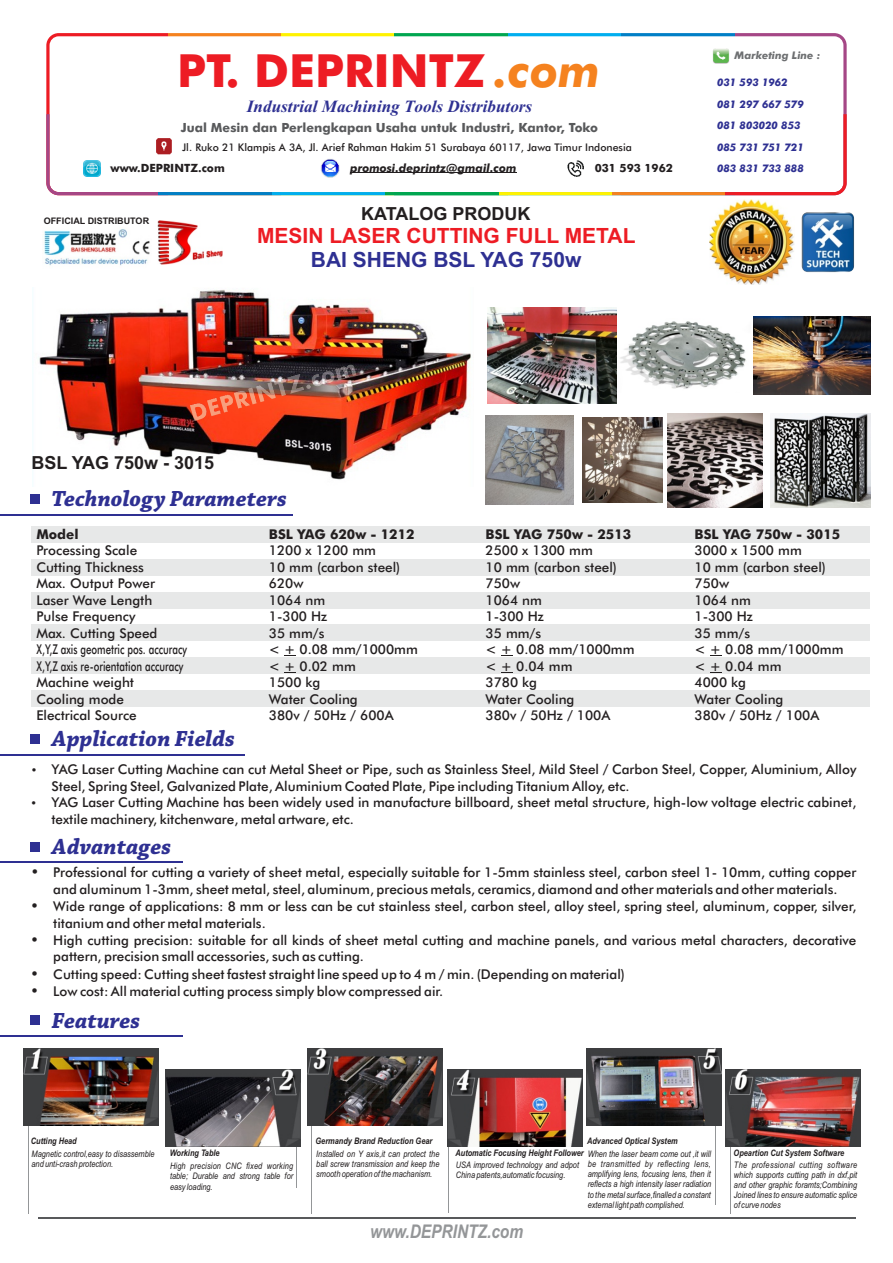
<style>
.page{position:relative;width:893px;height:1263px;background:#fff}
.page>*{position:absolute;margin:0;border:0;box-sizing:border-box;transform-origin:0 0}
.t1{font:700 45.75px "Futura BT";color:#ed1c24}
.t2{font:italic 700 23.1px "Chaparral Pro";color:#2e3092}
.t3{font:700 21.3px "Vijaya";color:#2e3092}
.t4{font:700 21px "Arial";color:#ed1c24}
.t5{font:700 21px "Arial";color:#2e3092}
.t6{font:italic 700 18.9px "Arial Narrow";color:#949698}
.t7{font:700 18px "Arial";color:#231f20}
.t8{font:500 13.5px/16.5px "Futura BT";color:#231f20}
.t9{font:700 13.5px "Futura BT";color:#231f20}
.t10{font:700 12.6px "Futura BT";color:#58595b}
.t11{font:700 11.4px "Futura BT";color:#231f20}
.t12{font:italic 700 11.4px "Futura BT";color:#231f20}
.t13{font:500 10.5px "Futura BT";color:#231f20}
.t14{font:italic 700 10.5px/21.6px "Futura BT";color:#2e3092}
.t15{font:italic 700 10.5px "Futura BT";color:#6d6f71}
.t16{font:italic 9px/10.2px "Arial Narrow";color:#231f20;text-align:justify}
.t17{font:italic 700 9px "Arial Narrow";color:#231f20}
.t18{font:italic 9px/11.2px "Arial Narrow";letter-spacing:.03em;color:#231f20;text-align:right}
.t19{font:700 9px "Arial";color:#231f20}
.s1{font-style:italic;color:#f5821f}
.s2{font-weight:700}
</style>
<div class="page">
<img style="left:46px;top:33px;width:801px;height:81px">
<img style="left:46px;top:114px;width:801px;height:81px">
<img style="left:155px;top:138px;width:18px;height:18px">
<img style="left:321px;top:159px;width:19px;height:19px">
<hr style="left:350px;top:173px;width:167px;height:1px;background:#231f20">
<img style="left:83px;top:160px;width:17px;height:17px">
<img style="left:567px;top:160px;width:17px;height:17px">
<img style="left:713px;top:49px;width:16px;height:16px">
<hr style="left:38px;top:1217px;width:817px;height:2px;background:#58595b">
<img style="left:709px;top:199px;width:85px;height:86px">
<img style="left:157px;top:220px;width:66px;height:44px">
<img style="left:44px;top:229px;width:106px;height:37px">
<img style="left:802px;top:212px;width:52px;height:60px;border-radius:6px">
<img style="left:668px;top:413px;width:94px;height:94px">
<img style="left:620px;top:321px;width:126px;height:68px">
<div style="left:31px;top:526px;width:839px;height:16px;background:#e7e8e8"></div>
<div style="left:31px;top:559px;width:839px;height:16px;background:#e7e8e8"></div>
<div style="left:31px;top:592px;width:839px;height:16px;background:#e7e8e8"></div>
<div style="left:31px;top:625px;width:839px;height:16px;background:#e7e8e8"></div>
<div style="left:31px;top:658px;width:839px;height:16px;background:#e7e8e8"></div>
<div style="left:31px;top:691px;width:839px;height:16px;background:#e7e8e8"></div>
<div style="left:30px;top:495px;width:9px;height:9px;background:#2e3092"></div>
<hr style="left:0;top:514px;width:293px;height:2px;background:#2e3092">
<div style="left:30px;top:734px;width:9px;height:9px;background:#2e3092"></div>
<hr style="left:0;top:754px;width:245px;height:1px;background:#2e3092">
<div style="left:30px;top:842px;width:9px;height:9px;background:#2e3092"></div>
<hr style="left:0;top:862px;width:183px;height:1px;background:#2e3092">
<div style="left:30px;top:1016px;width:9px;height:9px;background:#2e3092"></div>
<hr style="left:0;top:1035px;width:183px;height:2px;background:#2e3092">
<hr style="left:28px;top:1075px;width:1px;height:138px;background:#949698">
<hr style="left:296px;top:1102px;width:1px;height:86px;background:#949698">
<hr style="left:311px;top:1075px;width:1px;height:138px;background:#949698">
<hr style="left:448px;top:1074px;width:1px;height:139px;background:#949698">
<hr style="left:715px;top:1066px;width:1px;height:139px;background:#949698">
<hr style="left:730px;top:1075px;width:1px;height:139px;background:#949698">
<img style="left:39px;top:290px;width:432px;height:190px">
<img style="left:190px;top:366px;width:163px;height:55px">
<img style="left:726px;top:1070px;width:134px;height:77px">
<img style="left:24px;top:1048px;width:134px;height:77px">
<img style="left:166px;top:1070px;width:135px;height:77px">
<img style="left:308px;top:1048px;width:134px;height:77px">
<img style="left:448px;top:1070px;width:135px;height:77px">
<img style="left:586px;top:1048px;width:135px;height:77px">
<img style="left:486px;top:416px;width:88px;height:88px">
<img style="left:770px;top:413px;width:100px;height:94px">
<img style="left:582px;top:418px;width:81px;height:84px">
<img style="left:488px;top:307px;width:129px;height:97px">
<img style="left:754px;top:317px;width:116px;height:77px">
<h1 class="t1" style="left:177px;top:52px;width:425px">PT. DEPRINTZ <span class="s1">.com</span></h1>
<p class="t10" style="left:181px;top:122px;width:419px">Jual Mesin dan Perlengkapan Usaha untuk Industri, Kantor, Toko</p>
<p class="t13" style="left:182px;top:143px;width:451px">Jl. Ruko 21 Klampis A 3A, Jl. Arief Rahman Hakim 51 Surabaya 60117, Jawa Timur Indonesia</p>
<h3 class="t3" style="left:247px;top:92px;width:287px">Industrial Machining Tools Distributors</h3>
<p class="t11" style="left:111px;top:163px;width:116px">www.DEPRINTZ.com</p>
<p class="t12" style="left:350px;top:163px;width:168px">promosi.deprintz@gmail.com</p>
<p class="t11" style="left:595px;top:163px;width:80px">031 593 1962</p>
<h3 class="t7" style="left:361px;top:207px;width:171px">KATALOG PRODUK</h3>
<h3 class="t4" style="left:257px;top:228px;width:380px">MESIN LASER CUTTING FULL METAL</h3>
<h3 class="t5" style="left:311px;top:251px;width:272px">BAI SHENG BSL YAG 750w</h3>
<p class="t19" style="left:44px;top:217px;width:107px">OFFICIAL DISTRIBUTOR</p>
<p class="t15" style="left:735px;top:51px;width:87px">Marketing Line :</p>
<p class="t14" style="left:717px;top:72px;width:88px">031 593 1962<br>081 297 667 579<br>081 803020 853<br>085 731 751 721<br>083 831 733 888</p>
<h3 class="t7" style="left:32px;top:456px;width:184px">BSL YAG 750w - 3015</h3>
<h2 class="t2" style="left:52px;top:489px;width:237px">Technology Parameters</h2>
<p class="t9" style="left:36px;top:529px;width:44px">Model</p>
<p class="t8" style="left:36px;top:544px;width:152px">Processing Scale<br>Cutting Thickness<br>Max. Output Power<br>Laser Wave Length<br>Pulse Frequency<br>Max. Cutting Speed<br>X,Y,Z axis geometric pos. accuracy<br>X,Y,Z axis re-orientation accuracy<br>Machine weight<br>Cooling mode<br>Electrical Source</p>
<p class="t9" style="left:269px;top:529px;width:147px">BSL YAG 620w - 1212</p>
<p class="t8" style="left:269px;top:544px;width:150px">1200 x 1200 mm<br>10 mm (carbon steel)<br>620w<br>1064 nm<br>1-300 Hz<br>35 mm/s<br>&lt; + 0.08 mm/1000mm &lt; + 0.02 mm<br>1500 kg<br>Water Cooling<br>380v / 50Hz / 600A</p>
<p class="t9" style="left:486px;top:529px;width:147px">BSL YAG 750w - 2513</p>
<p class="t8" style="left:486px;top:544px;width:150px">2500 x 1300 mm<br>10 mm (carbon steel)<br>750w<br>1064 nm<br>1-300 Hz<br>35 mm/s<br>&lt; + 0.08 mm/1000mm &lt; + 0.04 mm<br>3780 kg<br>Water Cooling<br>380v / 50Hz / 100A</p>
<p class="t9" style="left:695px;top:529px;width:147px">BSL YAG 750w - 3015</p>
<p class="t8" style="left:695px;top:544px;width:150px">3000 x 1500 mm<br>10 mm (carbon steel)<br>750w<br>1064 nm<br>1-300 Hz<br>35 mm/s<br>&lt; + 0.08 mm/1000mm &lt; + 0.04 mm<br>4000 kg<br>Water Cooling<br>380v / 50Hz / 100A</p>
<h2 class="t2" style="left:52px;top:729px;width:184px">Application Fields</h2>
<p class="t8" style="left:52px;top:762px;width:806px;text-indent:-20px">• YAG Laser Cutting Machine can cut Metal Sheet or Pipe, such as Stainless Steel, Mild Steel / Carbon Steel, Copper, Aluminium, Alloy<br>Steel, Spring Steel, Galvanized Plate, Aluminium Coated Plate, Pipe including Titanium Alloy, etc.</p>
<p class="t8" style="left:52px;top:795px;width:806px;text-indent:-20px">• YAG Laser Cutting Machine has been widely used in manufacture billboard, sheet metal structure, high-low voltage electric cabinet, textile machinery, kitchenware, metal artware, etc.</p>
<h2 class="t2" style="left:52px;top:836px;width:121px">Advantages</h2>
<p class="t8" style="left:31px;top:865px;width:827px;text-align:center">• Professional for cutting a variety of sheet metal, especially suitable for 1-5mm stainless steel, carbon steel 1- 10mm, cutting copper and aluminum 1-3mm, sheet metal, steel, aluminum, precious metals, ceramics, diamond and other materials and other materials.</p>
<p class="t8" style="left:53px;top:899px;width:805px;text-indent:-22px">• Wide range of applications: 8 mm or less can be cut stainless steel, carbon steel, alloy steel, spring steel, aluminum, copper, silver, titanium and other metal materials.</p>
<p class="t8" style="left:53px;top:933px;width:805px;text-indent:-22px">• High cutting precision: suitable for all kinds of sheet metal cutting and machine panels, and various metal characters, decorative pattern, precision small accessories, such as cutting.</p>
<p class="t8" style="left:31px;top:967px;width:595px">• Cutting speed: Cutting sheet fastest straight line speed up to 4 m / min. (Depending on material)</p>
<p class="t8" style="left:31px;top:984px;width:413px">• Low cost: All material cutting process simply blow compressed air.</p>
<h2 class="t2" style="left:52px;top:1010px;width:90px">Features</h2>
<p class="t17" style="left:31px;top:1138px;width:47px">Cutting Head</p>
<p class="t16" style="left:32px;top:1150px;width:125px">Magnetic control,easy to disassemble and unti-crash protection.</p>
<p class="t17" style="left:316px;top:1138px;width:118px">Germandy Brand Reduction Gear</p>
<p class="t17" style="left:587px;top:1138px;width:92px">Advanced Optical System</p>
<p class="t17" style="left:170px;top:1149px;width:52px">Working Table</p>
<p class="t16" style="left:316px;top:1150px;width:125px">Installed on Y axis,it can protect the ball screw transmission and keep the smooth operation of the machanism.</p>
<p class="t16" style="left:170px;top:1162px;width:125px">High precision CNC fixed working table; Durable and strong table for easy loading.</p>
<p class="t18" style="left:455px;top:1148px;width:257px"><span class="s2">Automatic Focusing Height Follower</span> When the laser beam come out ,it will be transmitted by reflecting lens,</p>
<p class="t16" style="left:588px;top:1170px;width:125px">amplifying lens, focusing lens, then it reflects a high intensity laser radiation to the metal surface,finalled a constant external light path complished.</p>
<p class="t16" style="left:456px;top:1160px;width:125px">USA improved technology and adpot<br>China patents,automatic focusing.</p>
<h3 class="t6" style="left:370px;top:1224px;width:154px">www.DEPRINTZ.com</h3>
<p class="t17" style="left:734px;top:1149px;width:112px">Opeartion Cut System Software</p>
<p class="t16" style="left:734px;top:1160px;width:125px">The professional cutting software which supports cutting path in dxf,pit and other graphic foramts;Combining Joined lines to ensure automatic splice of curve nodes</p>
</div>
